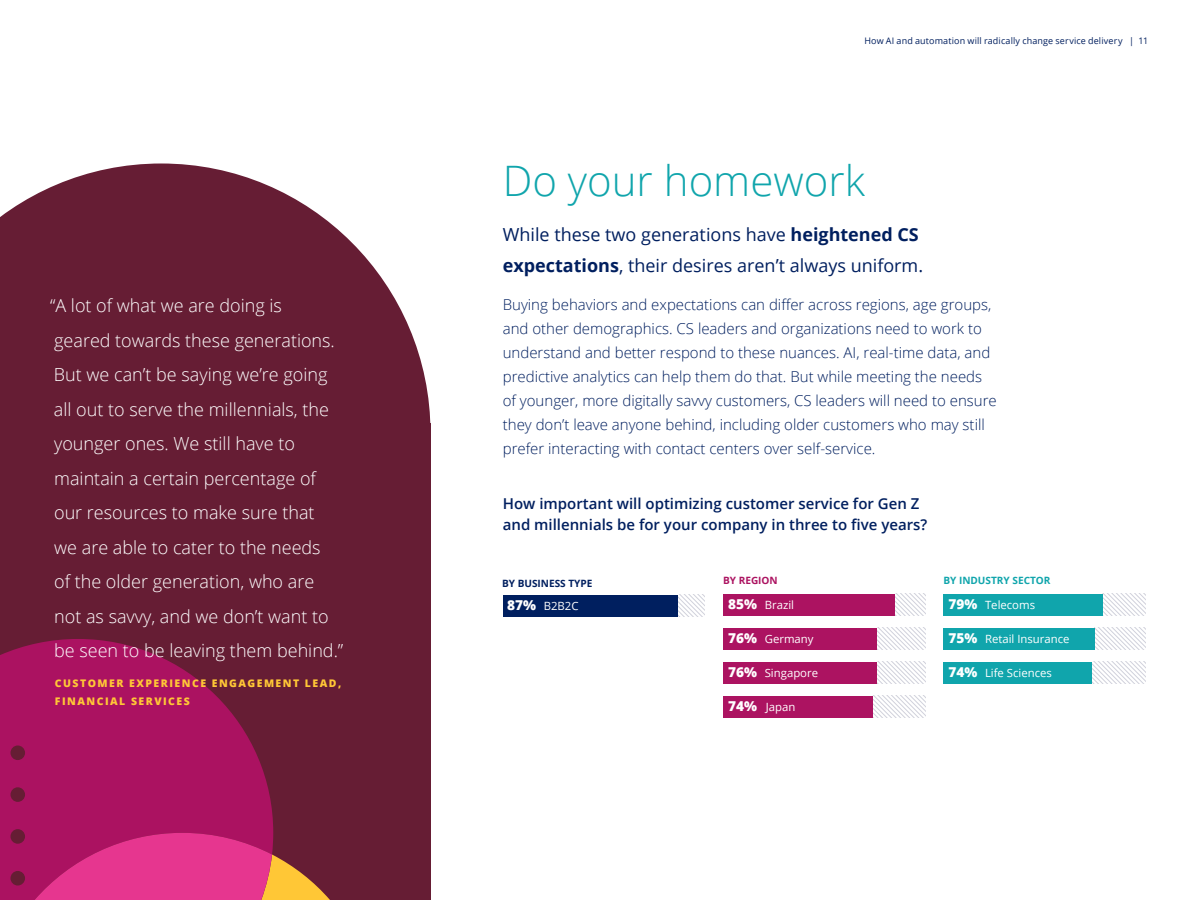
<style>
.page{position:relative;width:1200px;height:900px;background:#fff}
.page>*{position:absolute;margin:0;border:0;box-sizing:border-box;transform-origin:0 0}
.t1{font:300 42px "Open Sans";color:#10a5ac}
.t2{font:300 18px/34.5px "Open Sans";color:#fff}
.t3{font:18px/31.5px "Open Sans";color:#001f5f}
.t4{font:300 15px/24px "Open Sans";color:#001f5f}
.t5{font:600 15px/21px "Open Sans";color:#001f5f}
.t6{font:11.4px "Open Sans";color:#fff}
.t7{font:800 10.5px/18px "Open Sans";letter-spacing:.14em;color:#ffc836}
.t8{font:700 10.05px "Open Sans";color:#10a5ac}
.t9{font:700 10.05px "Open Sans";color:#001f5f}
.t10{font:700 10.05px "Open Sans";color:#ac1361}
.t11{font:9px "Open Sans";letter-spacing:.015em;color:#001f5f}
.s1{font-weight:700}
.s2{font-weight:800;font-size:13.65px}
</style>
<div class="page">
<svg style="left:0;top:164px;width:430px;height:259px;fill:#661d34"></svg>
<div style="left:0;top:423px;width:430px;height:477px;background:#661d34"></div>
<svg style="left:0;top:639px;width:273px;height:261px;fill:#ab1261"></svg>
<svg style="left:35px;top:833px;width:295px;height:67px"></svg>
<div style="left:11px;top:745px;width:14px;height:15px;background:#661d34;border-radius:50%"></div>
<div style="left:10px;top:787px;width:15px;height:15px;background:#661d34;border-radius:50%"></div>
<div style="left:11px;top:829px;width:14px;height:15px;background:#661d34;border-radius:50%"></div>
<div style="left:10px;top:871px;width:15px;height:15px;background:#661d34;border-radius:50%"></div>
<svg style="left:677px;top:595px;width:28px;height:22px"></svg>
<div style="left:503px;top:595px;width:174px;height:22px;background:#001f5f"></div>
<svg style="left:895px;top:594px;width:31px;height:21px"></svg>
<div style="left:723px;top:594px;width:172px;height:21px;background:#ac1361"></div>
<svg style="left:876px;top:628px;width:50px;height:21px"></svg>
<div style="left:723px;top:628px;width:153px;height:21px;background:#ac1361"></div>
<svg style="left:876px;top:662px;width:50px;height:22px"></svg>
<div style="left:723px;top:662px;width:153px;height:22px;background:#ac1361"></div>
<svg style="left:872px;top:696px;width:54px;height:22px"></svg>
<div style="left:723px;top:696px;width:149px;height:22px;background:#ac1361"></div>
<svg style="left:1103px;top:594px;width:43px;height:21px"></svg>
<div style="left:943px;top:594px;width:160px;height:22px;background:#10a5ac"></div>
<svg style="left:1095px;top:628px;width:51px;height:21px"></svg>
<div style="left:943px;top:628px;width:152px;height:21px;background:#10a5ac"></div>
<svg style="left:1092px;top:662px;width:54px;height:22px"></svg>
<div style="left:943px;top:662px;width:149px;height:22px;background:#10a5ac"></div>
<p class="t2" style="left:50px;top:288px;width:295px">“A lot of what we are doing is<br>geared towards these generations.<br>But we can’t be saying we’re going all out to serve the millennials, the younger ones. We still have to maintain a certain percentage of our resources to make sure that<br>we are able to cater to the needs<br>of the older generation, who are<br>not as savvy, and we don’t want to be seen to be leaving them behind.”</p>
<p class="t7" style="left:55px;top:674px;width:288px">CUSTOMER EXPERIENCE ENGAGEMENT LEAD,<br>FINANCIAL SERVICES</p>
<p class="t11" style="left:864px;top:35px;width:285px">How AI and automation will radically change service delivery | 11</p>
<h1 class="t1" style="left:503px;top:152px;width:364px">Do your homework</h1>
<p class="t3" style="left:503px;top:218px;width:422px">While these two generations have <span class="s1">heightened CS expectations</span>, their desires aren’t always uniform.</p>
<p class="t4" style="left:503px;top:292px;width:496px">Buying behaviors and expectations can differ across regions, age groups, and other demographics. CS leaders and organizations need to work to understand and better respond to these nuances. AI, real-time data, and predictive analytics can help them do that. But while meeting the needs of younger, more digitally savvy customers, CS leaders will need to ensure they don’t leave anyone behind, including older customers who may still prefer interacting with contact centers over self-service.</p>
<p class="t5" style="left:503px;top:493px;width:426px">How important will optimizing customer service for Gen Z and millennials be for your company in three to five years?</p>
<p class="t9" style="left:502px;top:576px;width:92px">BY BUSINESS TYPE</p>
<p class="t10" style="left:723px;top:574px;width:56px">BY REGION</p>
<p class="t8" style="left:943px;top:574px;width:109px">BY INDUSTRY SECTOR</p>
<p class="t6" style="left:507px;top:598px;width:73px"><span class="s2">87%</span> B2B2C</p>
<p class="t6" style="left:728px;top:597px;width:67px"><span class="s2">85%</span> Brazil</p>
<p class="t6" style="left:728px;top:631px;width:87px"><span class="s2">76%</span> Germany</p>
<p class="t6" style="left:728px;top:665px;width:91px"><span class="s2">76%</span> Singapore</p>
<p class="t6" style="left:728px;top:699px;width:69px"><span class="s2">74%</span> Japan</p>
<p class="t6" style="left:948px;top:597px;width:88px"><span class="s2">79%</span> Telecoms</p>
<p class="t6" style="left:948px;top:631px;width:123px"><span class="s2">75%</span> Retail Insurance</p>
<p class="t6" style="left:948px;top:665px;width:105px"><span class="s2">74%</span> Life Sciences</p>
</div>
